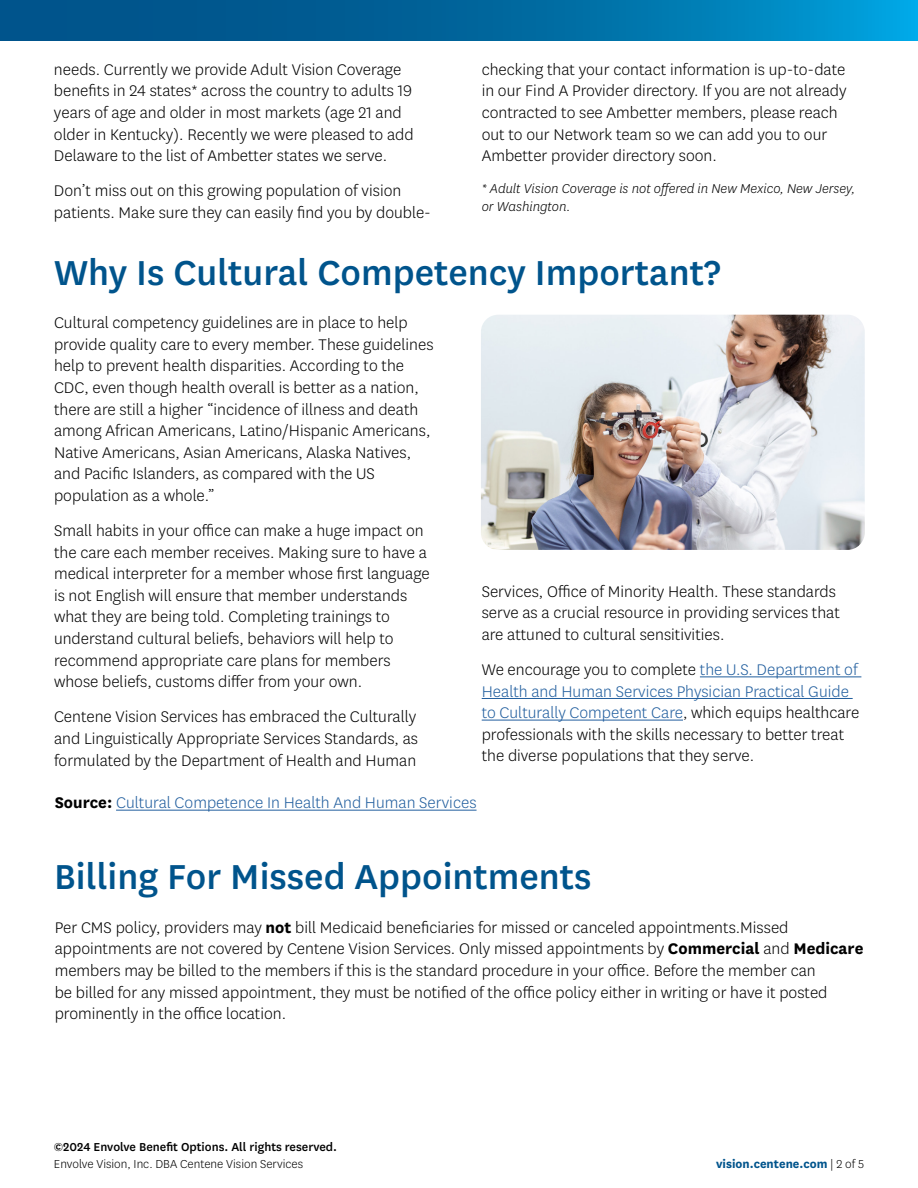
<style>
.page{position:relative;width:918px;height:1188px;background:#fff}
.page>*{position:absolute;margin:0;border:0;box-sizing:border-box;transform-origin:0 0}
.t1{font:500 40.5px "Centene Sans";color:#00548c}
.t2{font:300 18px/21.6px "Centene Sans";color:#000}
.t3{font:300 18px "Centene Sans";color:#215e9e}
.t4{font:italic 300 15px/18px "Centene Sans";color:#000}
.t5{font:500 13.5px "Centene Sans";color:#000}
.t6{font:300 13.5px "Centene Sans";color:#000}
.t7{font:700 13.5px "Centene Sans";color:#00548c}
.s1{color:#215e9e}
.s2{color:#000}
.s3{font-weight:700;color:#000}
.s4{font-weight:700}
.s5{font-weight:300;color:#000}
</style>
<div class="page">
<hr style="left:700px;top:676px;width:161px;height:1px;background:#215e9e">
<hr style="left:482px;top:698px;width:371px;height:1px;background:#215e9e">
<hr style="left:482px;top:720px;width:201px;height:1px;background:#215e9e">
<hr style="left:116px;top:810px;width:361px;height:1px;background:#215e9e">
<svg style="left:0;top:0;width:918px;height:40px;background:#006ca4"></svg>
<img style="left:481px;top:315px;width:384px;height:235px">
<p class="t2" style="left:54px;top:58px;width:349px">needs. Currently we provide Adult Vision Coverage</p>
<p class="t2" style="left:482px;top:58px;width:365px">checking that your contact information is up-to-date</p>
<p class="t2" style="left:54px;top:80px;width:360px">benefts in 24 states* across the country to adults 19</p>
<p class="t2" style="left:482px;top:80px;width:366px">in our Find A Provider directory. If you are not already</p>
<p class="t2" style="left:54px;top:101px;width:349px">years of age and older in most markets (age 21 and</p>
<p class="t2" style="left:482px;top:101px;width:357px">contracted to see Ambetter members, please reach</p>
<p class="t2" style="left:54px;top:123px;width:361px">older in Kentucky). Recently we were pleased to add</p>
<p class="t2" style="left:482px;top:123px;width:347px">out to our Network team so we can add you to our</p>
<p class="t2" style="left:54px;top:144px;width:335px">Delaware to the list of Ambetter states we serve.</p>
<p class="t2" style="left:482px;top:144px;width:237px">Ambetter provider directory soon.</p>
<p class="t2" style="left:54px;top:180px;width:349px">Don’t miss out on this growing population of vision</p>
<p class="t4" style="left:482px;top:179px;width:375px">* Adult Vision Coverage is not ofered in New Mexico, New Jersey, or Washington.</p>
<p class="t2" style="left:54px;top:201px;width:379px">patients. Make sure they can easily fnd you by double-</p>
<h2 class="t1" style="left:54px;top:245px;width:668px">Why Is Cultural Competency Important?</h2>
<p class="t2" style="left:54px;top:311px;width:381px">Cultural competency guidelines are in place to help provide quality care to every member. These guidelines help to prevent health disparities. According to the CDC, even though health overall is better as a nation, there are still a higher “incidence of illness and death among African Americans, Latino/Hispanic Americans, Native Americans, Asian Americans, Alaska Natives, and Pacifc Islanders, as compared with the US population as a whole.”</p>
<p class="t2" style="left:54px;top:519px;width:377px">Small habits in your ofce can make a huge impact on the care each member receives. Making sure to have a medical interpreter for a member whose frst language</p>
<p class="t2" style="left:54px;top:584px;width:355px">is not English will ensure that member understands</p>
<p class="t2" style="left:482px;top:580px;width:356px">Services, Ofce of Minority Health. These standards</p>
<p class="t2" style="left:54px;top:606px;width:337px">what they are being told. Completing trainings to</p>
<p class="t2" style="left:482px;top:602px;width:360px">serve as a crucial resource in providing services that</p>
<p class="t2" style="left:54px;top:627px;width:341px">understand cultural beliefs, behaviors will help to</p>
<p class="t2" style="left:482px;top:623px;width:244px">are attuned to cultural sensitivities.</p>
<p class="t2" style="left:54px;top:649px;width:338px">recommend appropriate care plans for members</p>
<p class="t2" style="left:482px;top:658px;width:378px">We encourage you to complete <span class="s1">the U.S. Department of</span></p>
<p class="t2" style="left:54px;top:670px;width:310px">whose beliefs, customs difer from your own.</p>
<p class="t3" style="left:482px;top:680px;width:369px">Health and Human Services Physician Practical Guide</p>
<p class="t2" style="left:54px;top:706px;width:364px">Centene Vision Services has embraced the Culturally</p>
<p class="t3" style="left:482px;top:702px;width:379px">to Culturally Competent Care<span class="s2">, which equips healthcare</span></p>
<p class="t2" style="left:54px;top:727px;width:366px">and Linguistically Appropriate Services Standards, as</p>
<p class="t2" style="left:482px;top:723px;width:364px">professionals with the skills necessary to better treat</p>
<p class="t2" style="left:54px;top:749px;width:364px">formulated by the Department of Health and Human</p>
<p class="t2" style="left:482px;top:745px;width:274px">the diverse populations that they serve.</p>
<p class="t3" style="left:55px;top:792px;width:423px"><span class="s3">Source:</span> Cultural Competence In Health And Human Services</p>
<h2 class="t1" style="left:54px;top:849px;width:539px">Billing For Missed Appointments</h2>
<p class="t2" style="left:55px;top:916px;width:810px">Per CMS policy, providers may <span class="s4">not</span> bill Medicaid benefciaries for missed or canceled appointments.Missed appointments are not covered by Centene Vision Services. Only missed appointments by <span class="s4">Commercial</span> and <span class="s4">Medicare </span>members may be billed to the members if this is the standard procedure in your ofce. Before the member can<br>be billed for any missed appointment, they must be notifed of the ofce policy either in writing or have it posted prominently in the ofce location.</p>
<p class="t5" style="left:54px;top:1138px;width:285px">©2024 Envolve Beneft Options. All rights reserved.</p>
<p class="t6" style="left:54px;top:1155px;width:251px">Envolve Vision, Inc. DBA Centene Vision Services</p>
<p class="t7" style="left:716px;top:1154px;width:149px">vision.centene.com <span class="s5">| 2 of 5</span></p>
</div>
